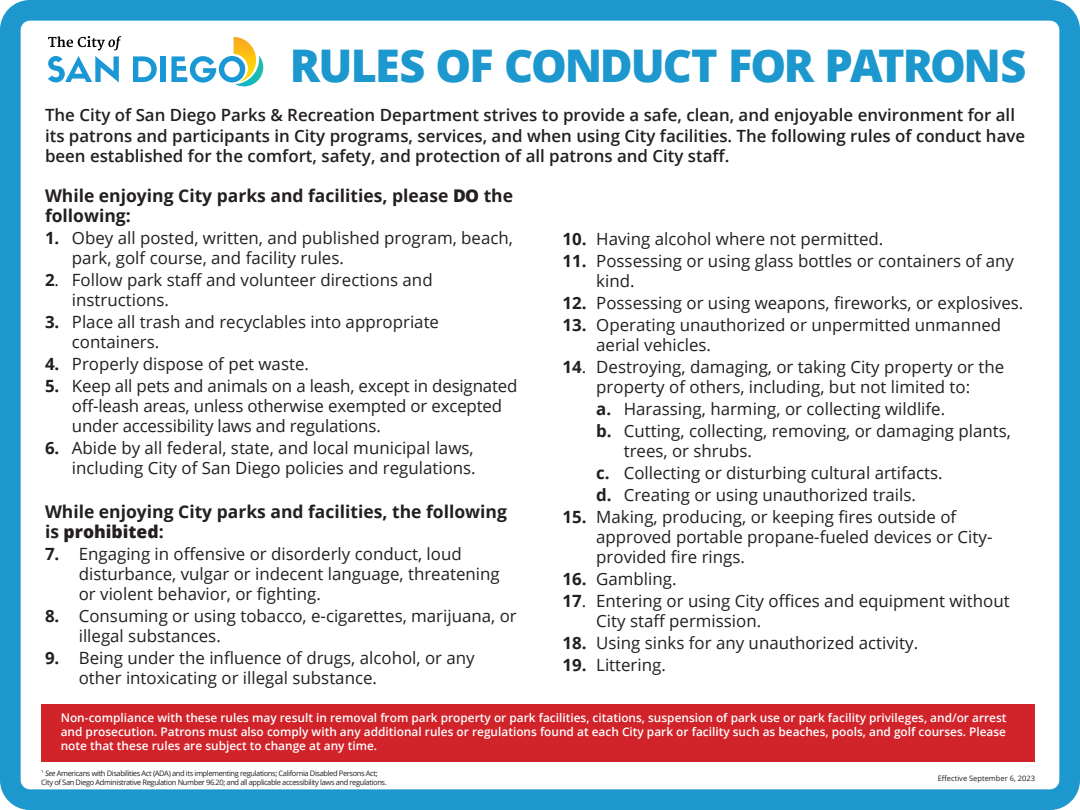
<style>
.page{position:relative;width:1080px;height:810px;background:#fff}
.page>*{position:absolute;margin:0;border:0;box-sizing:border-box;transform-origin:0 0}
.t1{font:800 45px "Open Sans";letter-spacing:-.045em;color:#1c98ce}
.t2{font:700 17.5px/20px "Open Sans";color:#231f20}
.t3{font:16.88px/20px "Open Sans";color:#231f20}
.t4{font:600 16.88px/20.2px "Open Sans";color:#231f20}
.t5{font:600 11.88px/14.2px "Open Sans";color:#fff;text-align:justify}
.t6{font:7.5px/9px "Open Sans";letter-spacing:-.05em;color:#231f20}
.t7{font:7.5px "Open Sans";color:#231f20}
.s1{font-weight:800}
.s2{font-weight:700}
.s3{font-style:italic}
</style>
<div class="page">
<div style="left:0;top:0;width:1080px;height:810px;border:21px solid #1c98ce;border-radius:20px"></div>
<div style="left:41px;top:705px;width:994px;height:57px;background:#d1232a"></div>
<svg style="left:48px;top:56px;width:71px;height:26px"></svg>
<svg style="left:133px;top:56px;width:24px;height:26px"></svg>
<div style="left:161px;top:56px;width:5px;height:26px;background:#1a98d6"></div>
<svg style="left:48px;top:36px;width:73px;height:14px"></svg>
<svg style="left:171px;top:37px;width:92px;height:49px"></svg>
<p class="t1" style="left:290px;top:31px;width:738px">RULES OF CONDUCT FOR PATRONS</p>
<p class="t4" style="left:45px;top:105px;width:982px">The City of San Diego Parks &amp; Recreation Department strives to provide a safe, clean, and enjoyable environment for all its patrons and participants in City programs, services, and when using City facilities. The following rules of conduct have been established for the comfort, safety, and protection of all patrons and City staff.</p>
<p class="t2" style="left:45px;top:185px;width:470px">While enjoying City parks and facilities, please <span class="s1">DO</span> the following:</p>
<p class="t3" style="left:72px;top:227px;width:443px;text-indent:-27px"><span class="s2">1.</span> Obey all posted, written, and published program, beach, park, golf course, and facility rules.</p>
<p class="t3" style="left:72px;top:269px;width:362px;text-indent:-27px"><span class="s2">2</span>. Follow park staff and volunteer directions and instructions.</p>
<p class="t3" style="left:72px;top:311px;width:369px;text-indent:-27px"><span class="s2">3.</span> Place all trash and recyclables into appropriate containers.</p>
<p class="t3" style="left:45px;top:353px;width:266px"><span class="s2">4.</span> Properly dispose of pet waste.</p>
<p class="t3" style="left:72px;top:375px;width:447px;text-indent:-27px"><span class="s2">5.</span> Keep all pets and animals on a leash, except in designated off-leash areas, unless otherwise exempted or excepted under accessibility laws and regulations.</p>
<p class="t3" style="left:45px;top:437px;width:432px;text-align:right"><span class="s2">6.</span> Abide by all federal, state, and local municipal laws, including City of San Diego policies and regulations.</p>
<p class="t2" style="left:45px;top:501px;width:463px">While enjoying City parks and facilities, the following is <span class="s1">prohibited</span>:</p>
<p class="t3" style="left:79px;top:543px;width:423px;text-indent:-34px"><span class="s2">7.</span> Engaging in offensive or disorderly conduct, loud disturbance, vulgar or indecent language, threatening or violent behavior, or fighting.</p>
<p class="t3" style="left:79px;top:605px;width:440px;text-indent:-34px"><span class="s2">8.</span> Consuming or using tobacco, e-cigarettes, marijuana, or illegal substances.</p>
<p class="t3" style="left:79px;top:647px;width:397px;text-indent:-34px"><span class="s2">9.</span> Being under the influence of drugs, alcohol, or any other intoxicating or illegal substance.</p>
<p class="t3" style="left:562px;top:228px;width:322px"><span class="s2">10.</span> Having alcohol where not permitted.</p>
<p class="t3" style="left:596px;top:250px;width:419px;text-indent:-34px"><span class="s2">11.</span> Possessing or using glass bottles or containers of any kind.</p>
<p class="t3" style="left:562px;top:292px;width:462px"><span class="s2">12.</span> Possessing or using weapons, fireworks, or explosives.</p>
<p class="t3" style="left:596px;top:314px;width:406px;text-indent:-34px"><span class="s2">13.</span> Operating unauthorized or unpermitted unmanned aerial vehicles.</p>
<p class="t3" style="left:562px;top:356px;width:443px;text-align:center"><span class="s2">14</span>. Destroying, damaging, or taking City property or the property of others, including, but not limited to:</p>
<p class="t3" style="left:596px;top:398px;width:350px"><span class="s2">a.</span> Harassing, harming, or collecting wildlife.</p>
<p class="t3" style="left:624px;top:421px;width:389px;text-indent:-28px"><span class="s2">b.</span> Cutting, collecting, removing, or damaging plants, trees, or shrubs.</p>
<p class="t3" style="left:596px;top:463px;width:348px"><span class="s2">c.</span> Collecting or disturbing cultural artifacts.</p>
<p class="t3" style="left:596px;top:485px;width:321px"><span class="s2">d.</span> Creating or using unauthorized trails.</p>
<p class="t3" style="left:596px;top:507px;width:398px;text-indent:-34px"><span class="s2">15.</span> Making, producing, or keeping fires outside of approved portable propane-fueled devices or City&shy;provided fire rings.</p>
<p class="t3" style="left:562px;top:569px;width:116px"><span class="s2">16.</span> Gambling.</p>
<p class="t3" style="left:596px;top:591px;width:415px;text-indent:-34px"><span class="s2">17</span>. Entering or using City offices and equipment without<br>City staff permission.</p>
<p class="t3" style="left:562px;top:633px;width:357px"><span class="s2">18.</span> Using sinks for any unauthorized activity.</p>
<p class="t3" style="left:562px;top:655px;width:105px"><span class="s2">19.</span> Littering.</p>
<p class="t5" style="left:61px;top:710px;width:947px">Non-compliance with these rules may result in removal from park property or park facilities, citations, suspension of park use or park facility privileges, and/or arrest and prosecution. Patrons must also comply with any additional rules or regulations found at each City park or facility such as beaches, pools, and golf courses. Please note that these rules are subject to change at any time.</p>
<p class="t6" style="left:41px;top:768px;width:347px"><sup>1</sup> <span class="s3">See</span> Americans with Disabilities Act (ADA) and its implementing regulations; California Disabled Persons Act;<br>City of San Diego Administrative Regulation Number 96.20; and all applicable accessibility laws and regulations.</p>
<p class="t7" style="left:938px;top:773px;width:99px">Effective September 6, 2023</p>
</div>
